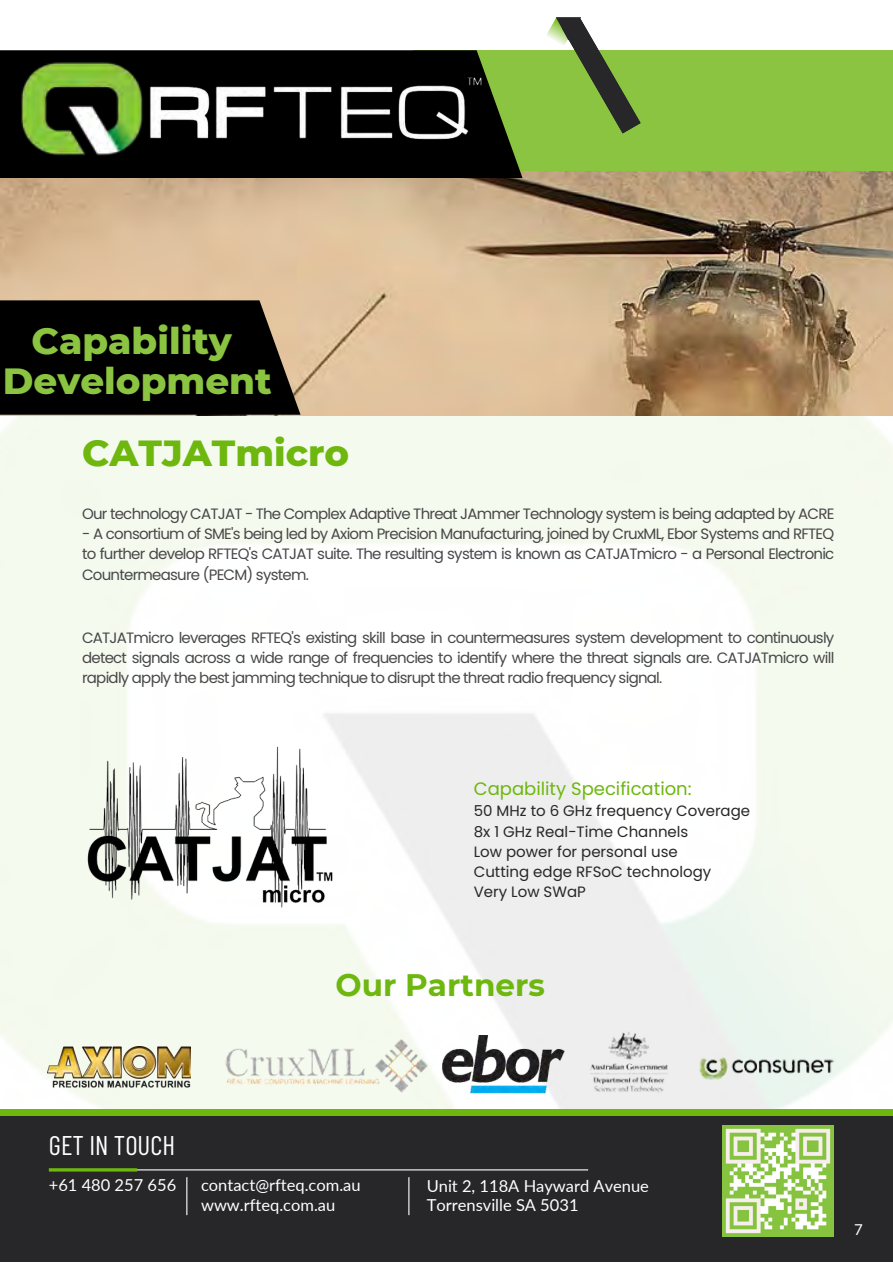
<style>
.page{position:relative;width:893px;height:1264px;background:#fff}
.page>*{position:absolute;margin:0;border:0;box-sizing:border-box;transform-origin:0 0}
.t1{font:800 37.2px "Montserrat";color:#8ac441}
.t2{font:800 37.05px "Montserrat";color:#6db70e}
.t3{font:700 31.05px "Montserrat";color:#6db70e}
.t4{font:27px "Barlow Condensed";color:#fff}
.t5{font:18px "Poppins";color:#6db70e}
.t6{font:18px "Montserrat";color:#fff}
.t7{font:16.5px "Lato";color:#fff}
.t8{font:15px/20.2px "Poppins";letter-spacing:-.05em;color:#484749;text-align:justify}
.t9{font:15px "Poppins";color:#272628}
.t10{font:15px "Lato";color:#fff}
</style>
<div class="page">
<img style="left:0;top:415px;width:892px;height:693px">
<img style="left:0;top:171px;width:892px;height:244px">
<img style="left:217px;top:1028px;width:216px;height:75px">
<img style="left:48px;top:1046px;width:142px;height:42px">
<img style="left:442px;top:1035px;width:133px;height:60px">
<img style="left:583px;top:1028px;width:92px;height:68px">
<img style="left:695px;top:1051px;width:142px;height:32px">
<img style="left:48px;top:705px;width:306px;height:230px">
<div style="left:0;top:1112px;width:892px;height:150px;background:#272628"></div>
<div style="left:0;top:1108px;width:892px;height:7px;background:#6db70e"></div>
<hr style="left:51px;top:1169px;width:537px;height:1px;background:#fff">
<hr style="left:49px;top:1168px;width:88px;height:3px;background:#6db70e">
<hr style="left:186px;top:1177px;width:1px;height:38px;background:#fff">
<hr style="left:408px;top:1177px;width:1px;height:38px;background:#fff">
<img style="left:722px;top:1125px;width:111px;height:111px">
<div style="left:413px;top:51px;width:479px;height:120px;background:#8ac441"></div>
<svg style="left:522px;top:17px;width:119px;height:156px"></svg>
<svg style="left:0;top:50px;width:522px;height:128px;background:#101608"></svg>
<img style="left:17px;top:54px;width:141px;height:107px">
<img style="left:107px;top:64px;width:403px;height:99px">
<div style="left:0;top:300px;width:300px;height:115px;background:#000"></div>
<p class="t1" style="left:32px;top:318px;width:202px">Capability</p>
<p class="t1" style="left:3px;top:358px;width:270px">Development</p>
<p class="t2" style="left:82px;top:430px;width:268px">CATJATmicro</p>
<p class="t8" style="left:82px;top:503px;width:753px">Our technology CATJAT - The Complex Adaptive Threat JAmmer Technology system is being adapted by ACRE</p>
<p class="t8" style="left:82px;top:523px;width:753px">- A consortium of SME's being led by Axiom Precision Manufacturing, joined by CruxML, Ebor Systems and RFTEQ to further develop RFTEQ's CATJAT suite. The resulting system is known as CATJATmicro - a Personal Electronic Countermeasure (PECM) system.</p>
<p class="t8" style="left:82px;top:627px;width:753px">CATJATmicro leverages RFTEQ's existing skill base in countermeasures system development to continuously detect signals across a wide range of frequencies to identify where the threat signals are. CATJATmicro will rapidly apply the best jamming technique to disrupt the threat radio frequency signal.</p>
<p class="t5" style="left:473px;top:776px;width:219px">Capability Specification:</p>
<p class="t9" style="left:473px;top:800px;width:278px">50 MHz to 6 GHz frequency Coverage</p>
<p class="t9" style="left:473px;top:820px;width:216px">8x 1 GHz Real-Time Channels</p>
<p class="t9" style="left:473px;top:841px;width:205px">Low power for personal use</p>
<p class="t9" style="left:473px;top:861px;width:239px">Cutting edge RFSoC technology</p>
<p class="t9" style="left:473px;top:881px;width:114px">Very Low SWaP</p>
<p class="t3" style="left:335px;top:966px;width:211px">Our Partners</p>
<p class="t4" style="left:49px;top:1127px;width:128px">GET IN TOUCH</p>
<p class="t7" style="left:49px;top:1174px;width:129px">+61 480 257 656</p>
<p class="t7" style="left:201px;top:1174px;width:161px">contact@rfteq.com.au</p>
<p class="t6" style="left:555px;top:1172px;width:142px">+61 480 257 656</p>
<p class="t7" style="left:426px;top:1175px;width:224px">Unit 2, 118A Hayward Avenue</p>
<p class="t7" style="left:201px;top:1194px;width:136px">www.rfteq.com.au</p>
<p class="t7" style="left:426px;top:1194px;width:153px">Torrensville SA 5031</p>
<p class="t10" style="left:854px;top:1220px;width:10px">7</p>
</div>
